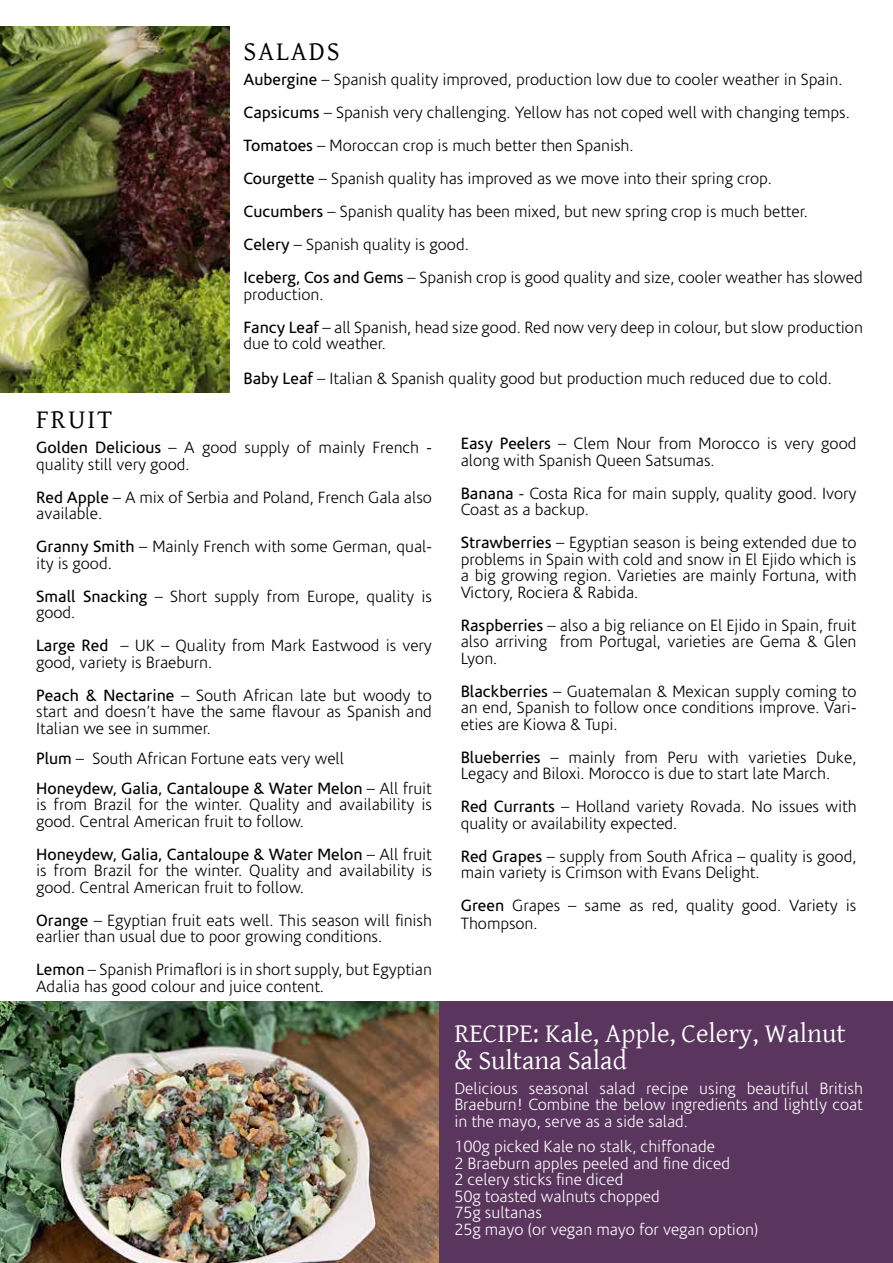
<style>
.page{position:relative;width:893px;height:1263px;background:#fff}
.page>*{position:absolute;margin:0;border:0;box-sizing:border-box;transform-origin:0 0}
.t1{font:27px/27px "Gentium Basic";color:#fff}
.t2{font:27px "Gentium Basic";letter-spacing:.07em;color:#000}
.t3{font:300 16.5px/16.5px "Corisande";color:#000}
.t4{font:300 16.5px/16.5px "Corisande";color:#fff;text-align:justify}
.s1{font-weight:400}
</style>
<div class="page">
<div style="left:438px;top:1001px;width:455px;height:262px;background:#5a355e"></div>
<img style="left:0;top:27px;width:230px;height:365px">
<img style="left:0;top:1001px;width:438px;height:262px">
<h1 class="t2" style="left:244px;top:31px;width:98px">SALADS</h1>
<p class="t3" style="left:244px;top:64px;width:621px;line-height:33px"><span class="s1">Aubergine</span> – Spanish quality improved, production low due to cooler weather in Spain.<br><span class="s1">Capsicums</span> – Spanish very challenging. Yellow has not coped well with changing temps.<br><span class="s1">Tomatoes</span> – Moroccan crop is much better then Spanish.<br><span class="s1">Courgette</span> – Spanish quality has improved as we move into their spring crop.<br><span class="s1">Cucumbers</span> – Spanish quality has been mixed, but new spring crop is much better.<br><span class="s1">Celery</span> – Spanish quality is good.<br><span class="s1">Iceberg, Cos and Gems</span> – Spanish crop is good quality and size, cooler weather has slowed</p>
<p class="t3" style="left:244px;top:278px;width:621px;line-height:33px">production.<br><span class="s1">Fancy Leaf</span> – all Spanish, head size good. Red now very deep in colour, but slow production</p>
<p class="t3" style="left:244px;top:327px;width:590px;line-height:34.5px">due to cold weather.<br><span class="s1">Baby Leaf</span> – Italian &amp; Spanish quality good but production much reduced due to cold.</p>
<h1 class="t2" style="left:36px;top:399px;width:78px">FRUIT</h1>
<p class="t3" style="left:36px;top:440px;width:397px"><span class="s1">Golden Delicious</span> – A good supply of mainly French - quality still very good.</p>
<p class="t3" style="left:36px;top:489px;width:397px"><span class="s1">Red Apple</span> – A mix of Serbia and Poland, French Gala also available.</p>
<p class="t3" style="left:36px;top:539px;width:397px"><span class="s1">Granny Smith</span> – Mainly French with some German, qual&shy;ity is good.</p>
<p class="t3" style="left:36px;top:588px;width:397px"><span class="s1">Small Snacking</span> – Short supply from Europe, quality is good.</p>
<p class="t3" style="left:36px;top:638px;width:397px"><span class="s1">Large Red</span> – UK – Quality from Mark Eastwood is very good, variety is Braeburn.</p>
<p class="t3" style="left:36px;top:687px;width:397px;text-align:justify"><span class="s1">Peach &amp; Nectarine</span> – South African late but woody to start and doesn’t have the same flavour as Spanish and Italian we see in summer.</p>
<p class="t3" style="left:36px;top:743px;width:397px;line-height:30px"><span class="s1">Plum</span> – South African Fortune eats very well<br><span class="s1">Honeydew, Galia, Cantaloupe &amp; Water Melon</span> – All fruit</p>
<p class="t3" style="left:36px;top:797px;width:397px">is from Brazil for the winter. Quality and availability is good. Central American fruit to follow.</p>
<p class="t3" style="left:36px;top:846px;width:397px;text-align:justify"><span class="s1">Honeydew, Galia, Cantaloupe &amp; Water Melon</span> – All fruit is from Brazil for the winter. Quality and availability is good. Central American fruit to follow.</p>
<p class="t3" style="left:36px;top:912px;width:397px"><span class="s1">Orange</span> – Egyptian fruit eats well. This season will finish earlier than usual due to poor growing conditions.</p>
<p class="t3" style="left:36px;top:962px;width:397px"><span class="s1">Lemon</span> – Spanish Primaflori is in short supply, but Egyptian<br>Adalia has good colour and juice content.</p>
<p class="t3" style="left:461px;top:436px;width:397px"><span class="s1">Easy Peelers</span> – Clem Nour from Morocco is very good along with Spanish Queen Satsumas.</p>
<p class="t3" style="left:461px;top:485px;width:397px"><span class="s1">Banana</span> - Costa Rica for main supply, quality good. Ivory<br>Coast as a backup.</p>
<p class="t3" style="left:461px;top:535px;width:397px;text-align:justify"><span class="s1">Strawberries</span> – Egyptian season is being extended due to problems in Spain with cold and snow in El Ejido which is a big growing region. Varieties are mainly Fortuna, with Victory, Rociera &amp; Rabida.</p>
<p class="t3" style="left:461px;top:617px;width:397px;text-align:justify"><span class="s1">Raspberries</span> – also a big reliance on El Ejido in Spain, fruit also arriving from Portugal, varieties are Gema &amp; Glen Lyon.</p>
<p class="t3" style="left:461px;top:683px;width:397px;text-align:justify"><span class="s1">Blackberries</span> – Guatemalan &amp; Mexican supply coming to an end, Spanish to follow once conditions improve. Vari&shy;eties are Kiowa &amp; Tupi.</p>
<p class="t3" style="left:461px;top:749px;width:397px"><span class="s1">Blueberries</span> – mainly from Peru with varieties Duke,<br>Legacy and Biloxi. Morocco is due to start late March.</p>
<p class="t3" style="left:461px;top:799px;width:397px"><span class="s1">Red Currants</span> – Holland variety Rovada. No issues with quality or availability expected.</p>
<p class="t3" style="left:461px;top:848px;width:397px"><span class="s1">Red Grapes</span> – supply from South Africa – quality is good, main variety is Crimson with Evans Delight.</p>
<p class="t3" style="left:461px;top:897px;width:397px;line-height:18px"><span class="s1">Green</span> Grapes – same as red, quality good. Variety is<br>Thompson.</p>
<h1 class="t1" style="left:454px;top:1019px;width:393px">RECIPE: Kale, Apple, Celery, Walnut &amp; Sultana Salad</h1>
<p class="t4" style="left:454px;top:1080px;width:410px">Delicious seasonal salad recipe using beautiful British Braeburn! Combine the below ingredients and lightly coat in the mayo, serve as a side salad.</p>
<p class="t4" style="left:454px;top:1139px;width:305px;text-align:left">100g picked Kale no stalk, chiffonade<br>2 Braeburn apples peeled and fine diced<br>2 celery sticks fine diced<br>50g toasted walnuts chopped<br>75g sultanas<br>25g mayo (or vegan mayo for vegan option)</p>
</div>
